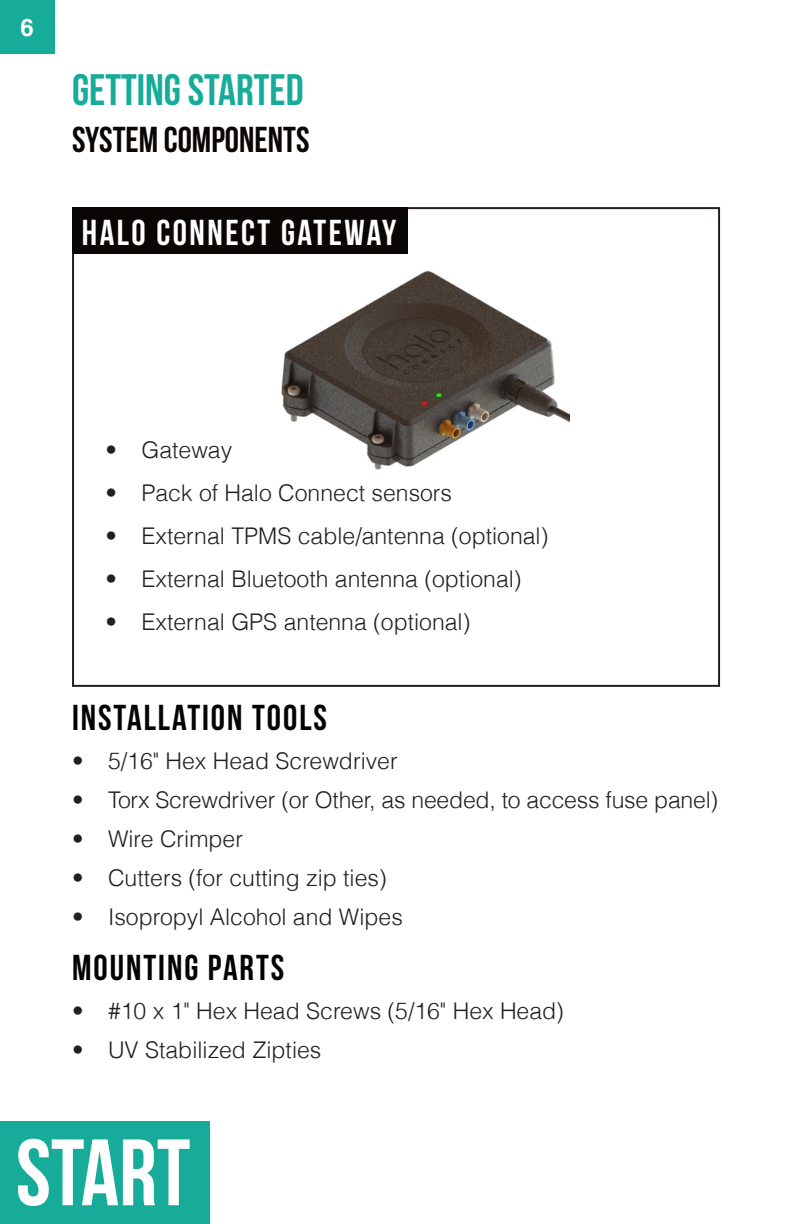
<style>
.page{position:relative;width:792px;height:1224px;background:#fff}
.page>*{position:absolute;margin:0;border:0;box-sizing:border-box;transform-origin:0 0}
.t1{font:44px "Bebas Neue";color:#16ac99}
.t2{font:36px "Bebas Neue";letter-spacing:.055em;color:#040503}
.t3{font:36px "Bebas Neue";letter-spacing:.07em;color:#fff}
.t4{font:36px "Bebas Neue";color:#0a0604}
.t5{font:700 24px "Helvetica";color:#fff}
.t6{font:300 23px "Helvetica";color:#231f20}
</style>
<div class="page">
<div style="left:0;top:1121px;width:210px;height:103px;background:#16ac99"></div>
<svg style="left:18px;top:1139px;width:172px;height:67px"></svg>
<div style="left:72px;top:207px;width:336px;height:47px;background:#0a0604"></div>
<div style="left:0;top:0;width:54px;height:54px;background:#16ac99"></div>
<img style="left:281px;top:270px;width:288px;height:200px">
<p class="t5" style="left:20px;top:12px;width:15px">6</p>
<p class="t1" style="left:72px;top:66px;width:233px">GETTING STARTED</p>
<p class="t4" style="left:72px;top:120px;width:239px">SYSTEM COMPONENTS</p>
<p class="t3" style="left:82px;top:213px;width:316px">HALO CONNECT GATEWAY</p>
<p class="t6" style="left:105px;top:432px;width:128px">• Gateway</p>
<p class="t6" style="left:105px;top:475px;width:348px">• Pack of Halo Connect sensors</p>
<p class="t6" style="left:105px;top:518px;width:444px">• External TPMS cable/antenna (optional)</p>
<p class="t6" style="left:105px;top:561px;width:418px">• External Bluetooth antenna (optional)</p>
<p class="t6" style="left:105px;top:604px;width:366px">• External GPS antenna (optional)</p>
<p class="t2" style="left:72px;top:697px;width:256px">INSTALLATION TOOLS</p>
<p class="t6" style="left:72px;top:742px;width:327px">• 5/16" Hex Head Screwdriver</p>
<p class="t6" style="left:72px;top:781px;width:648px">• Torx Screwdriver (or Other, as needed, to access fuse panel)</p>
<p class="t6" style="left:72px;top:820px;width:173px">• Wire Crimper</p>
<p class="t6" style="left:72px;top:859px;width:316px">• Cutters (for cutting zip ties)</p>
<p class="t6" style="left:72px;top:898px;width:332px">• Isopropyl Alcohol and Wipes</p>
<p class="t2" style="left:72px;top:948px;width:214px">MOUNTING PARTS</p>
<p class="t6" style="left:72px;top:992px;width:493px">• #10 x 1" Hex Head Screws (5/16" Hex Head)</p>
<p class="t6" style="left:72px;top:1031px;width:251px">• UV Stabilized Zipties</p>
</div>
